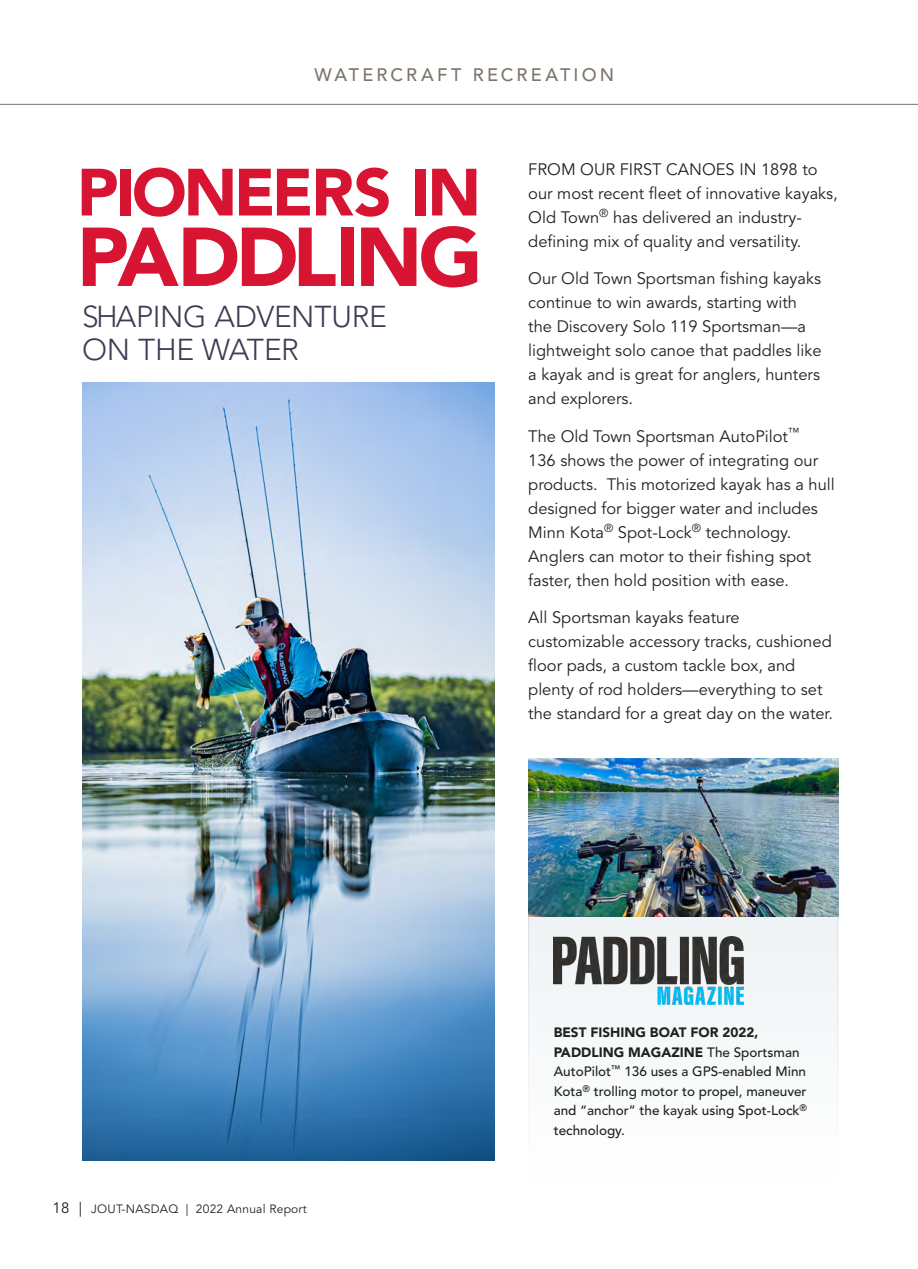
<style>
.page{position:relative;width:918px;height:1269px;background:#fff}
.page>*{position:absolute;margin:0;border:0;box-sizing:border-box;transform-origin:0 0}
.t1{font:900 82.5px "Avenir LT Std";letter-spacing:-.05em;color:#d71432}
.t2{font:900 66px "Avenir LT Std";letter-spacing:-.05em;color:#d71432}
.t3{font:300 30px/33px "Avenir LT Std";letter-spacing:-.015em;color:#3b3d54}
.t4{font:500 18px "Avenir LT Std";letter-spacing:.175em;color:#7d756a}
.t5{font:16.5px/24px "Avenir LT Std";color:#20221d}
.t6{font:500 13.5px/19.5px "Avenir LT Std";color:#20221d}
.t7{font:12px "Avenir LT Std";letter-spacing:.02em;color:#20221d}
.s1{font-size:15px}
.s2{font-weight:900}
</style>
<div class="page">
<div style="left:528px;top:912px;width:310px;height:272px;background:#f8fafa"></div>
<img style="left:82px;top:383px;width:413px;height:778px">
<hr style="left:0;top:104px;width:918px;height:1px;background:#7d756a">
<img style="left:528px;top:759px;width:310px;height:157px">
<img style="left:554px;top:937px;width:190px;height:68px">
<p class="t4" style="left:314px;top:64px;width:301px">WATERCRAFT RECREATION</p>
<h2 class="t2" style="left:77px;top:153px;width:406px">PIONEERS IN</h2>
<h1 class="t1" style="left:77px;top:207px;width:407px">PADDLING</h1>
<h3 class="t3" style="left:82px;top:301px;width:306px">SHAPING ADVENTURE<br>ON THE WATER</h3>
<p class="t5" style="left:528px;top:157px;width:311px">FROM OUR FIRST CANOES IN 1898 to our most recent fleet of innovative kayaks, Old Town<sup>®</sup> has delivered an industry&shy;defining mix of quality and versatility.</p>
<p class="t5" style="left:528px;top:267px;width:295px">Our Old Town Sportsman fishing kayaks continue to win awards, starting with the Discovery Solo 119 Sportsman—a lightweight solo canoe that paddles like a kayak and is great for anglers, hunters and explorers.</p>
<p class="t5" style="left:528px;top:424px;width:308px">The Old Town Sportsman AutoPilot<sup>™<br></sup>136 shows the power of integrating our products. This motorized kayak has a hull designed for bigger water and includes Minn Kota<sup>®</sup> Spot-Lock<sup>®</sup> technology.<br>Anglers can motor to their fishing spot faster, then hold position with ease.</p>
<p class="t5" style="left:528px;top:606px;width:306px">All Sportsman kayaks feature customizable accessory tracks, cushioned floor pads, a custom tackle box, and plenty of rod holders—everything to set the standard for a great day on the water.</p>
<p class="t7" style="left:52px;top:1202px;width:256px"><span class="s1">18 |</span> JOUT-NASDAQ | 2022 Annual Report</p>
<p class="t6" style="left:554px;top:1023px;width:255px"><span class="s2">BEST FISHING BOAT FOR 2022,<br>PADDLING MAGAZINE</span> The Sportsman<br>AutoPilot<sup>™</sup> 136 uses a GPS-enabled Minn<br>Kota<sup>®</sup> trolling motor to propel, maneuver and “anchor” the kayak using Spot-Lock<sup>® </sup>technology.</p>
</div>
